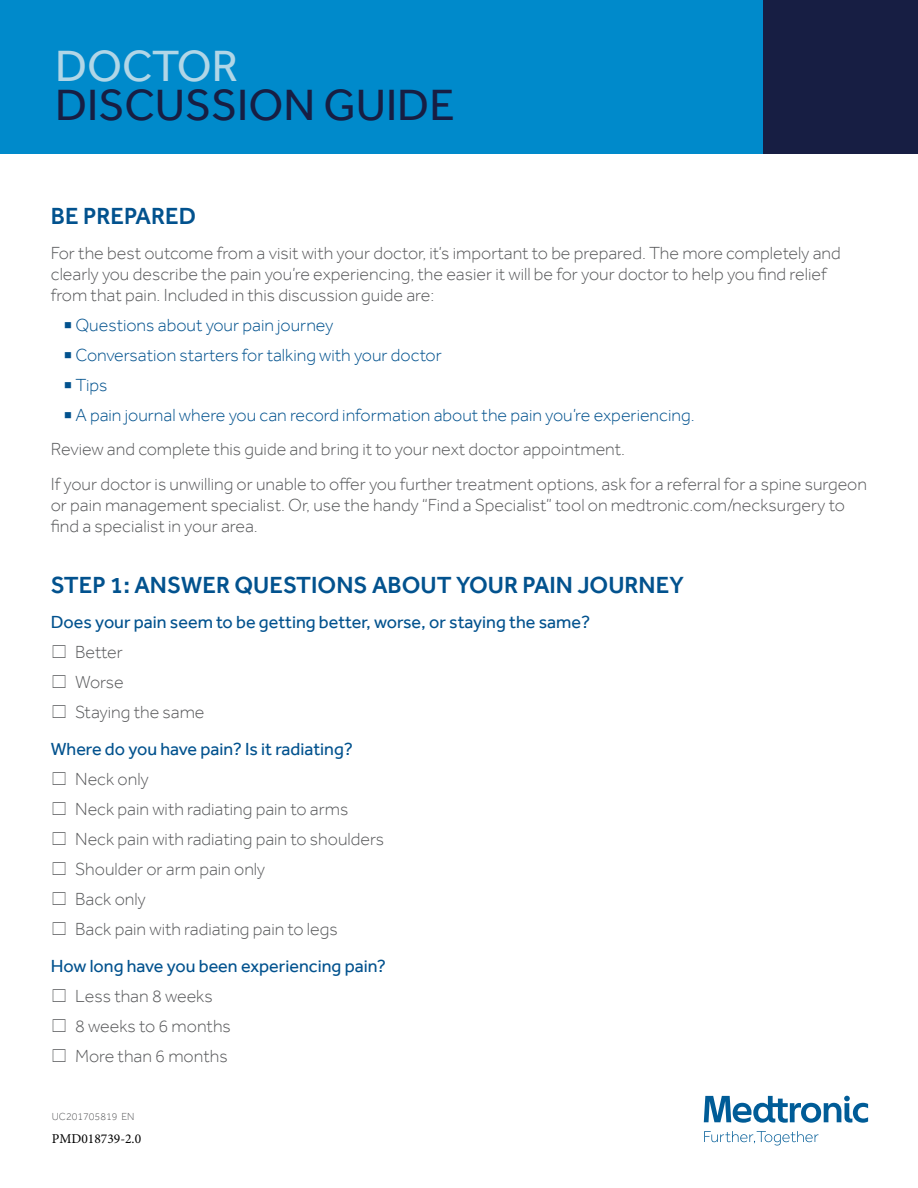
<style>
.page{position:relative;width:918px;height:1188px;background:#fff}
.page>*{position:absolute;margin:0;border:0;box-sizing:border-box;transform-origin:0 0}
.t1{font:45px "Effra";color:#171e43}
.t2{font:45px "Effra";color:#b1d6e7}
.t3{font:500 24px "Effra";color:#02528e}
.t4{font:300 18px/30px "Effra";color:#58595b}
.t5{font:18px "Effra";color:#02528e}
.t6{font:300 18px "Effra";color:#02528e}
.t7{font:13.5px "Minion Pro";color:#000}
.t8{font:300 10.5px "Effra";color:#58595b}
.s1{color:#02528e}
</style>
<div class="page">
<div style="left:0;top:0;width:918px;height:153px;background:#008acb"></div>
<div style="left:764px;top:0;width:154px;height:153px;background:#171e43"></div>
<svg style="left:704px;top:1096px;width:164px;height:49px"></svg>
<h1 class="t2" style="left:55px;top:40px;width:185px">DOCTOR</h1>
<h1 class="t1" style="left:55px;top:79px;width:401px">DISCUSSION GUIDE</h1>
<h2 class="t3" style="left:51px;top:202px;width:147px">BE PREPARED</h2>
<p class="t4" style="left:51px;top:242px;width:792px;line-height:21px">For the best outcome from a visit with your doctor, it’s important to be prepared. The more completely and clearly you describe the pain you’re experiencing, the easier it will be for your doctor to help you find relief from that pain. Included in this discussion guide are:</p>
<p class="t6" style="left:64px;top:315px;width:271px">■ Questions about your pain journey</p>
<p class="t6" style="left:64px;top:345px;width:379px">■ Conversation starters for talking with your doctor</p>
<p class="t6" style="left:64px;top:375px;width:45px">■ Tips</p>
<p class="t4" style="left:51px;top:398px;width:818px;line-height:34.5px;text-indent:14px"><span class="s1">■ A pain journal where you can record information about the pain you’re experiencing.<br></span>Review and complete this guide and bring it to your next doctor appointment.<br>If your doctor is unwilling or unable to offer you further treatment options, ask for a referral for a spine surgeon</p>
<p class="t4" style="left:51px;top:494px;width:796px;line-height:21px">or pain management specialist. Or, use the handy “Find a Specialist” tool on medtronic.com/necksurgery to find a specialist in your area.</p>
<h2 class="t3" style="left:51px;top:571px;width:634px">STEP 1: ANSWER QUESTIONS ABOUT YOUR PAIN JOURNEY</h2>
<p class="t5" style="left:51px;top:611px;width:541px">Does your pain seem to be getting better, worse, or staying the same?</p>
<p class="t4" style="left:75px;top:637px;width:131px">Better<br>Worse<br>Staying the same</p>
<p class="t5" style="left:51px;top:739px;width:304px">Where do you have pain? Is it radiating?</p>
<p class="t4" style="left:75px;top:764px;width:310px">Neck only<br>Neck pain with radiating pain to arms<br>Neck pain with radiating pain to shoulders<br>Shoulder or arm pain only<br>Back only<br>Back pain with radiating pain to legs</p>
<p class="t5" style="left:51px;top:956px;width:337px">How long have you been experiencing pain?</p>
<p class="t4" style="left:75px;top:981px;width:157px">Less than 8 weeks<br>8 weeks to 6 months<br>More than 6 months</p>
<p class="t8" style="left:52px;top:1110px;width:84px">UC201705819 EN</p>
<p class="t7" style="left:52px;top:1130px;width:91px">PMD018739-2.0</p>
</div>
